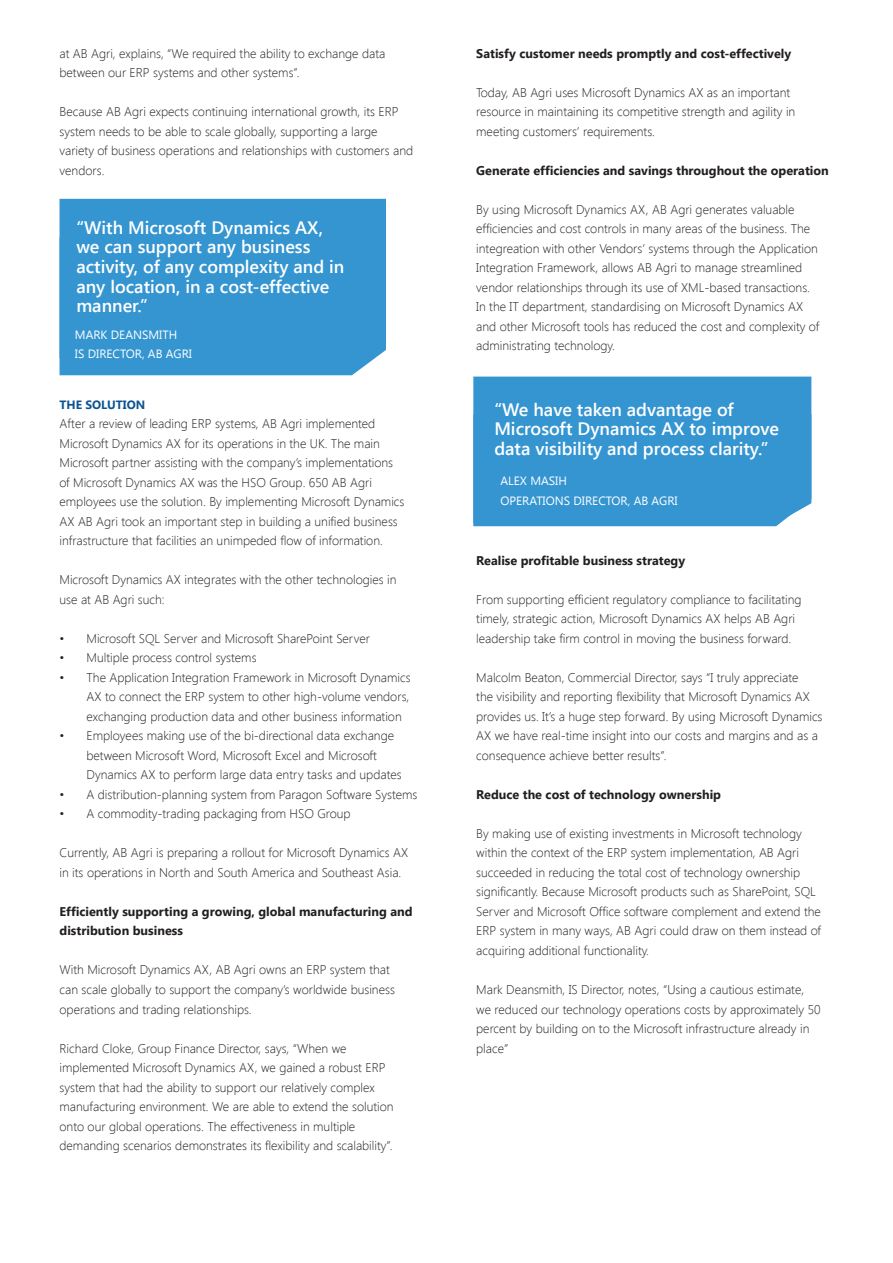
<style>
.page{position:relative;width:893px;height:1263px;background:#fff}
.page>*{position:absolute;margin:0;border:0;box-sizing:border-box;transform-origin:0 0}
.t1{font:600 18px/19.5px "Segoe UI";color:#fff}
.t2{font:300 12.6px/19.5px "Segoe UI";color:#231f20}
.t3{font:700 12.6px/19.5px "Segoe UI";color:#231f20}
.t4{font:12px "Segoe UI";color:#fff}
.t5{font:700 12px "Segoe UI";color:#0b5491}
</style>
<div class="page">
<div style="left:60px;top:199px;width:326px;height:38px;background:#3495d1"></div>
<div style="left:60px;top:237px;width:326px;height:138px;background:#3495d1"></div>
<div style="left:473px;top:377px;width:338px;height:149px;background:#3495d1"></div>
<p class="t2" style="left:60px;top:43px;width:327px">at AB Agri, explains, “We required the ability to exchange data between our ERP systems and other systems”.</p>
<p class="t2" style="left:60px;top:102px;width:355px">Because AB Agri expects continuing international growth, its ERP system needs to be able to scale globally, supporting a large variety of business operations and relationships with customers and vendors.</p>
<p class="t1" style="left:76px;top:217px;width:269px">“With Microsoft Dynamics AX, we can support any business activity, of any complexity and in any location, in a cost-effective manner.”</p>
<p class="t4" style="left:75px;top:326px;width:104px">MARK DEANSMITH</p>
<p class="t4" style="left:75px;top:346px;width:119px">IS DIRECTOR, AB AGRI</p>
<p class="t5" style="left:60px;top:396px;width:87px">THE SOLUTION</p>
<p class="t2" style="left:60px;top:414px;width:346px">After a review of leading ERP systems, AB Agri implemented Microsoft Dynamics AX for its operations in the UK. The main Microsoft partner assisting with the company’s implementations of Microsoft Dynamics AX was the HSO Group. 650 AB Agri employees use the solution. By implementing Microsoft Dynamics AX AB Agri took an important step in building a unified business infrastructure that facilities an unimpeded flow of information.</p>
<p class="t2" style="left:60px;top:570px;width:338px">Microsoft Dynamics AX integrates with the other technologies in use at AB Agri such:</p>
<p class="t2" style="left:60px;top:628px;width:312px">• Microsoft SQL Server and Microsoft SharePoint Server</p>
<p class="t2" style="left:60px;top:648px;width:199px">• Multiple process control systems</p>
<p class="t2" style="left:87px;top:667px;width:326px;text-align:justify;text-indent:-27px">• The Application Integration Framework in Microsoft Dynamics AX to connect the ERP system to other high-volume vendors, exchanging production data and other business information</p>
<p class="t2" style="left:87px;top:726px;width:317px;text-indent:-27px">• Employees making use of the bi-directional data exchange between Microsoft Word, Microsoft Excel and Microsoft<br>Dynamics AX to perform large data entry tasks and updates</p>
<p class="t2" style="left:60px;top:784px;width:359px">• A distribution-planning system from Paragon Software Systems</p>
<p class="t2" style="left:60px;top:804px;width:293px">• A commodity-trading packaging from HSO Group</p>
<p class="t2" style="left:60px;top:843px;width:350px">Currently, AB Agri is preparing a rollout for Microsoft Dynamics AX in its operations in North and South America and Southeast Asia.</p>
<p class="t3" style="left:60px;top:901px;width:355px">Efficiently supporting a growing, global manufacturing and distribution business</p>
<p class="t2" style="left:60px;top:960px;width:337px">With Microsoft Dynamics AX, AB Agri owns an ERP system that can scale globally to support the company’s worldwide business operations and trading relationships.</p>
<p class="t2" style="left:60px;top:1038px;width:336px">Richard Cloke, Group Finance Director, says, “When we implemented Microsoft Dynamics AX, we gained a robust ERP system that had the ability to support our relatively complex manufacturing environment. We are able to extend the solution onto our global operations. The effectiveness in multiple demanding scenarios demonstrates its flexibility and scalability”.</p>
<p class="t3" style="left:476px;top:43px;width:316px">Satisfy customer needs promptly and cost-effectively</p>
<p class="t2" style="left:476px;top:82px;width:321px">Today, AB Agri uses Microsoft Dynamics AX as an important resource in maintaining its competitive strength and agility in meeting customers’ requirements.</p>
<p class="t3" style="left:476px;top:160px;width:354px">Generate efficiencies and savings throughout the operation</p>
<p class="t2" style="left:476px;top:199px;width:344px">By using Microsoft Dynamics AX, AB Agri generates valuable efficiencies and cost controls in many areas of the business. The integreation with other Vendors’ systems through the Application Integration Framework, allows AB Agri to manage streamlined vendor relationships through its use of XML-based transactions.<br>In the IT department, standardising on Microsoft Dynamics AX and other Microsoft tools has reduced the cost and complexity of administrating technology.</p>
<p class="t1" style="left:494px;top:399px;width:286px">“We have taken advantage of<br>Microsoft Dynamics AX to improve data visibility and process clarity.”</p>
<p class="t4" style="left:500px;top:472px;width:68px">ALEX MASIH</p>
<p class="t4" style="left:500px;top:492px;width:179px">OPERATIONS DIRECTOR, AB AGRI</p>
<p class="t3" style="left:476px;top:550px;width:210px">Realise profitable business strategy</p>
<p class="t2" style="left:476px;top:589px;width:327px">From supporting efficient regulatory compliance to facilitating timely, strategic action, Microsoft Dynamics AX helps AB Agri leadership take firm control in moving the business forward.</p>
<p class="t2" style="left:476px;top:667px;width:348px">Malcolm Beaton, Commercial Director, says “I truly appreciate<br>the visibility and reporting flexibility that Microsoft Dynamics AX provides us. It’s a huge step forward. By using Microsoft Dynamics AX we have real-time insight into our costs and margins and as a consequence achieve better results”.</p>
<p class="t3" style="left:476px;top:784px;width:246px">Reduce the cost of technology ownership</p>
<p class="t2" style="left:476px;top:823px;width:346px">By making use of existing investments in Microsoft technology within the context of the ERP system implementation, AB Agri succeeded in reducing the total cost of technology ownership significantly. Because Microsoft products such as SharePoint, SQL Server and Microsoft Office software complement and extend the ERP system in many ways, AB Agri could draw on them instead of acquiring additional functionality.</p>
<p class="t2" style="left:476px;top:979px;width:346px">Mark Deansmith, IS Director, notes, “Using a cautious estimate, we reduced our technology operations costs by approximately 50 percent by building on to the Microsoft infrastructure already in place”</p>
</div>
